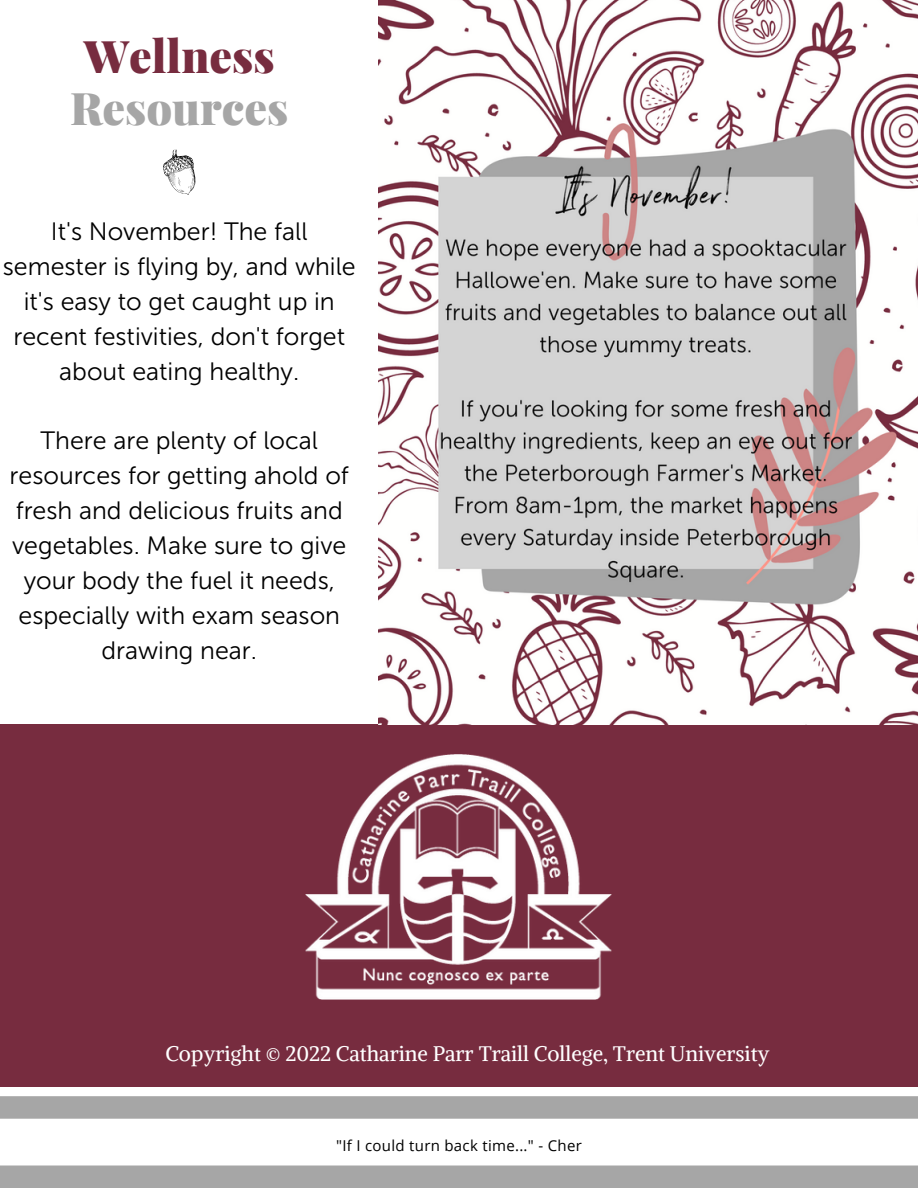
<style>
.page{position:relative;width:918px;height:1188px;background:#fff}
.page>*{position:absolute;margin:0;border:0;box-sizing:border-box;transform-origin:0 0}
.t1{font:900 45px "Playfair Display";color:#a6a6a6}
.t2{font:900 45px "Playfair Display";color:#772c3f}
.t3{font:25.05px/34.8px "Museo Sans 300";color:#000;text-align:center}
.t4{font:21px "Alike";color:#fff}
.t5{font:15px "Open Sans";letter-spacing:.02em;color:#000}
</style>
<div class="page">
<div style="left:0;top:729px;width:918px;height:357px;background:#772c3f"></div>
<img style="left:306px;top:754px;width:306px;height:245px">
<div style="left:0;top:1096px;width:918px;height:23px;background:#a6a6a6"></div>
<div style="left:0;top:1166px;width:918px;height:22px;background:#a6a6a6"></div>
<svg style="left:163px;top:149px;width:33px;height:46px"></svg>
<div style="left:0;top:724px;width:918px;height:22px;background:#772c3f"></div>
<img style="left:378px;top:0;width:540px;height:724px">
<h1 class="t2" style="left:84px;top:25px;width:192px">Wellness</h1>
<h1 class="t1" style="left:70px;top:76px;width:220px">Resources</h1>
<p class="t3" style="left:3px;top:215px;width:354px">It's November! The fall semester is flying by, and while it's easy to get caught up in recent festivities, don't forget about eating healthy.</p>
<p class="t3" style="left:10px;top:424px;width:341px">There are plenty of local resources for getting ahold of fresh and delicious fruits and vegetables. Make sure to give your body the fuel it needs, especially with exam season drawing near.</p>
<p class="t4" style="left:165px;top:1040px;width:606px">Copyright © 2022 Catharine Parr Traill College, Trent University</p>
<p class="t5" style="left:336px;top:1135px;width:247px">"If I could turn back time..." - Cher</p>
</div>
